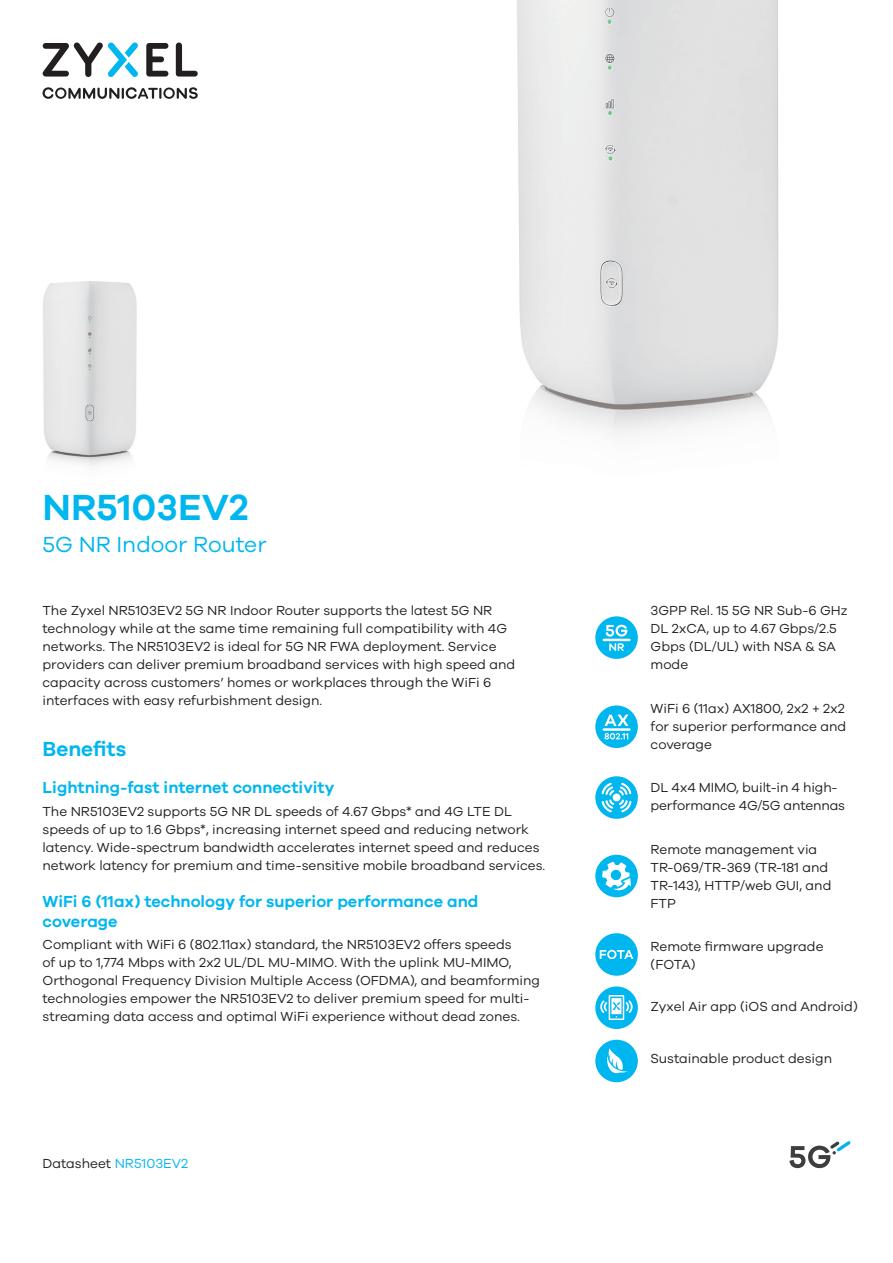
<style>
.page{position:relative;width:893px;height:1263px;background:#fff}
.page>*{position:absolute;margin:0;border:0;box-sizing:border-box;transform-origin:0 0}
.t1{font:600 37.5px "Galano Grotesque";color:#00b6ef}
.t2{font:22.5px "Galano Grotesque";color:#00b6ef}
.t3{font:600 21px "Galano Grotesque";color:#00b6ef}
.t4{font:600 16.5px/19.8px "Galano Grotesque";color:#00b6ef}
.t5{font:13.5px/18px "Galano Grotesque";color:#231f20}
.s1{color:#00b6ef}
</style>
<div class="page">
<svg style="left:176px;top:43px;width:22px;height:34px"></svg>
<svg style="left:146px;top:43px;width:22px;height:34px"></svg>
<svg style="left:42px;top:42px;width:96px;height:35px"></svg>
<svg style="left:43px;top:87px;width:155px;height:12px"></svg>
<img style="left:517px;top:0;width:262px;height:435px">
<img style="left:43px;top:281px;width:94px;height:185px">
<div style="left:595px;top:616px;width:43px;height:43px;background:#00b6ef;border-radius:50%"></div>
<hr style="left:603px;top:639px;width:28px;height:2px;background:#fff">
<svg style="left:606px;top:625px;width:21px;height:12px"></svg>
<svg style="left:609px;top:643px;width:15px;height:8px"></svg>
<div style="left:595px;top:855px;width:43px;height:42px;background:#00b6ef;border-radius:50%"></div>
<svg style="left:602px;top:862px;width:29px;height:28px"></svg>
<div style="left:595px;top:776px;width:43px;height:43px;background:#00b6ef;border-radius:50%"></div>
<svg style="left:602px;top:783px;width:30px;height:29px"></svg>
<div style="left:613px;top:793px;width:7px;height:8px;background:#fff;border-radius:50%"></div>
<div style="left:595px;top:933px;width:43px;height:43px;background:#00b6ef;border-radius:50%"></div>
<svg style="left:600px;top:950px;width:33px;height:9px"></svg>
<svg style="left:789px;top:1141px;width:62px;height:27px"></svg>
<div style="left:595px;top:986px;width:43px;height:43px;background:#00b6ef;border-radius:50%"></div>
<svg style="left:600px;top:995px;width:33px;height:25px"></svg>
<div style="left:595px;top:1040px;width:43px;height:42px;background:#00b6ef;border-radius:50%"></div>
<svg style="left:607px;top:1048px;width:21px;height:25px"></svg>
<div style="left:595px;top:705px;width:43px;height:43px;background:#00b6ef;border-radius:50%"></div>
<hr style="left:603px;top:728px;width:28px;height:3px;background:#fff">
<svg style="left:604px;top:715px;width:24px;height:11px"></svg>
<svg style="left:604px;top:733px;width:24px;height:6px"></svg>
<h1 class="t1" style="left:43px;top:485px;width:208px">NR5103EV2</h1>
<h2 class="t2" style="left:43px;top:531px;width:226px">5G NR Indoor Router</h2>
<p class="t5" style="left:43px;top:601px;width:474px">The Zyxel NR5103EV2 5G NR Indoor Router supports the latest 5G NR technology while at the same time remaining full compatibility with 4G networks. The NR5103EV2 is ideal for 5G NR FWA deployment. Service providers can deliver premium broadband services with high speed and capacity across customers’ homes or workplaces through the WiFi 6 interfaces with easy refurbishment design.</p>
<h3 class="t3" style="left:43px;top:736px;width:85px">Benefits</h3>
<p class="t4" style="left:43px;top:777px;width:293px">Lightning-fast internet connectivity</p>
<p class="t5" style="left:43px;top:802px;width:504px">The NR5103EV2 supports 5G NR DL speeds of 4.67 Gbps* and 4G LTE DL speeds of up to 1.6 Gbps*, increasing internet speed and reducing network latency. Wide-spectrum bandwidth accelerates internet speed and reduces network latency for premium and time-sensitive mobile broadband services.</p>
<p class="t4" style="left:43px;top:891px;width:437px">WiFi 6 (11ax) technology for superior performance and coverage</p>
<p class="t5" style="left:43px;top:935px;width:499px">Compliant with WiFi 6 (802.11ax) standard, the NR5103EV2 offers speeds<br>of up to 1,774 Mbps with 2x2 UL/DL MU-MIMO. With the uplink MU-MIMO, Orthogonal Frequency Division Multiple Access (OFDMA), and beamforming technologies empower the NR5103EV2 to deliver premium speed for multi&shy;streaming data access and optimal WiFi experience without dead zones.</p>
<p class="t5" style="left:43px;top:1154px;width:147px">Datasheet <span class="s1">NR5103EV2</span></p>
<p class="t5" style="left:651px;top:601px;width:199px">3GPP Rel. 15 5G NR Sub-6 GHz<br>DL 2xCA, up to 4.67 Gbps/2.5<br>Gbps (DL/UL) with NSA &amp; SA mode</p>
<p class="t5" style="left:651px;top:699px;width:197px;text-align:justify">WiFi 6 (11ax) AX1800, 2x2 + 2x2 for superior performance and coverage</p>
<p class="t5" style="left:651px;top:778px;width:196px">DL 4x4 MIMO, built-in 4 high&shy;performance 4G/5G antennas</p>
<p class="t5" style="left:651px;top:840px;width:182px">Remote management via<br>TR-069/TR-369 (TR-181 and<br>TR-143), HTTP/web GUI, and<br>FTP</p>
<p class="t5" style="left:651px;top:937px;width:174px">Remote firmware upgrade (FOTA)</p>
<p class="t5" style="left:651px;top:996px;width:209px">Zyxel Air app (iOS and Android)</p>
<p class="t5" style="left:651px;top:1048px;width:183px">Sustainable product design</p>
</div>
